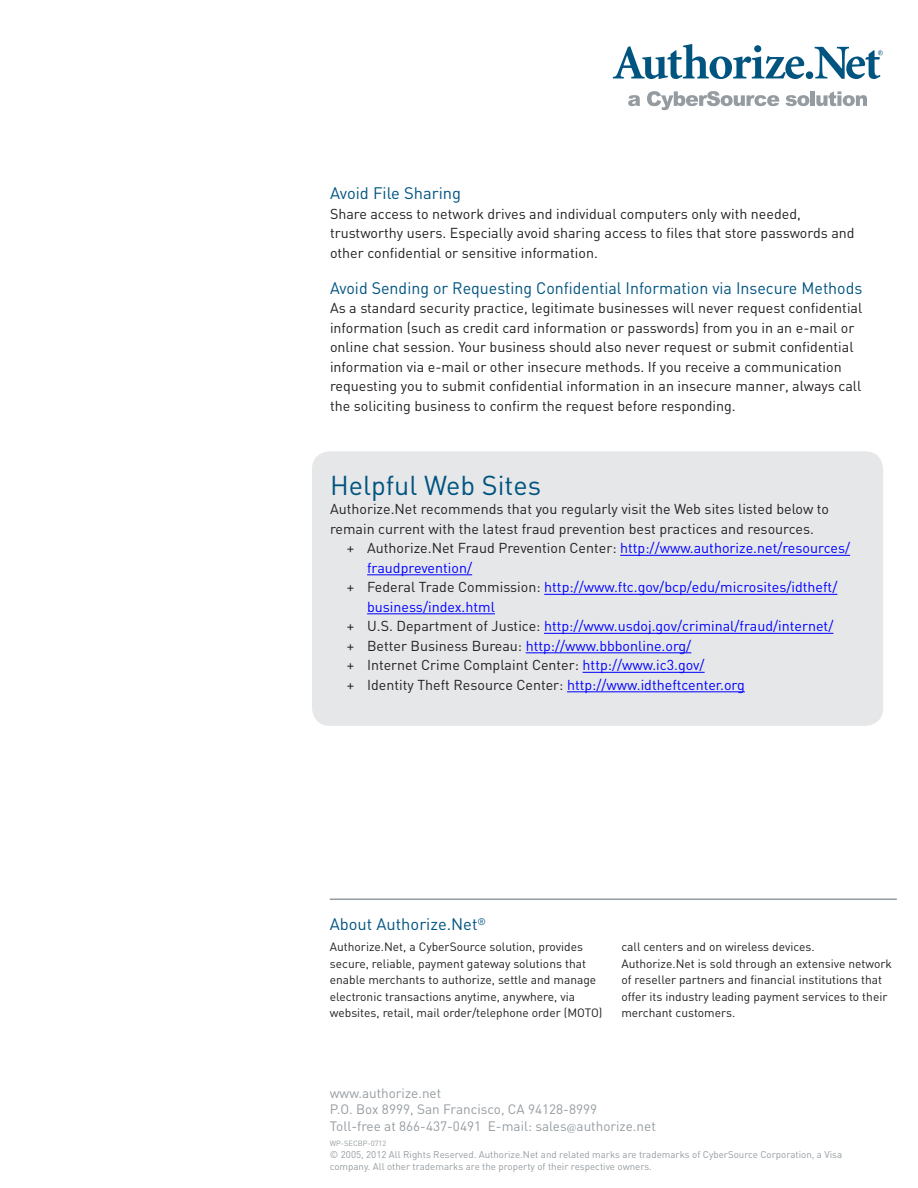
<style>
.page{position:relative;width:918px;height:1188px;background:#fff}
.page>*{position:absolute;margin:0;border:0;box-sizing:border-box;transform-origin:0 0}
.Subhead_1{font:27px "DIN";color:#005480}
.Subhead_Blue{font:16.5px "DIN";color:#005480}
.Body_text{font:14.25px/19.5px "DIN";color:#231f20}
.Bullets{font:14.25px/19.5px "DIN";color:#00f}
.Body0After{font:14.25px/19.5px "DIN";color:#231f20}
.Bullets-2{font:14.25px "DIN";color:#231f20}
.ContactInfo{font:13.5px "DIN";color:#959ca1}
.Subhead_Blue-2{font:12px/16.5px "DIN";color:#231f20}
.TrademarkInfo{font:9.75px/12px "DIN";color:#959ca1}
.TrademarkInfo-2{font:7.5px "DIN";color:#959ca1}
.s1{color:#231f20}
.s2{color:#00f}
.s3{font-family:"Filosofia"}
</style>
<div class="page">
<svg style="left:613px;top:44px;width:191px;height:35px"></svg>
<div style="left:806px;top:71px;width:7px;height:8px;background:#005480;border-radius:50%"></div>
<svg style="left:815px;top:47px;width:68px;height:32px"></svg>
<svg style="left:628px;top:95px;width:12px;height:11px"></svg>
<svg style="left:647px;top:91px;width:132px;height:19px"></svg>
<svg style="left:786px;top:95px;width:23px;height:11px"></svg>
<hr style="left:811px;top:91px;width:4px;height:15px;background:#959ca1">
<svg style="left:816px;top:91px;width:51px;height:15px"></svg>
<div style="left:312px;top:451px;width:571px;height:275px;background:#e6e7e9;border-radius:18px"></div>
<hr style="left:620px;top:555px;width:230px;height:1px;background:#00f">
<hr style="left:367px;top:574px;width:105px;height:1px;background:#00f">
<hr style="left:544px;top:594px;width:293px;height:1px;background:#00f">
<hr style="left:367px;top:613px;width:128px;height:1px;background:#00f">
<hr style="left:544px;top:633px;width:289px;height:1px;background:#00f">
<hr style="left:526px;top:652px;width:165px;height:1px;background:#00f">
<hr style="left:583px;top:672px;width:122px;height:1px;background:#00f">
<hr style="left:567px;top:691px;width:178px;height:1px;background:#00f">
<hr style="left:330px;top:898px;width:567px;height:2px;background:#959ca1">
<p class="Subhead_Blue" style="left:330px;top:183px;width:133px">Avoid File Sharing</p>
<p class="Body_text" style="left:330px;top:204px;width:526px">Share access to network drives and individual computers only with needed, trustworthy users. Especially avoid sharing access to files that store passwords and other confidential or sensitive information.</p>
<p class="Subhead_Blue" style="left:330px;top:277px;width:534px">Avoid Sending or Requesting Confidential Information via Insecure Methods</p>
<p class="Body_text" style="left:330px;top:298px;width:534px">As a standard security practice, legitimate businesses will never request confidential information (such as credit card information or passwords) from you in an e-mail or online chat session. Your business should also never request or submit confidential information via e-mail or other insecure methods. If you receive a communication requesting you to submit confidential information in an insecure manner, always call the soliciting business to confirm the request before responding.</p>
<p class="Subhead_1" style="left:330px;top:468px;width:213px">Helpful Web Sites</p>
<p class="Body0After" style="left:330px;top:499px;width:501px">Authorize.Net recommends that you regularly visit the Web sites listed below to remain current with the latest fraud prevention best practices and resources.</p>
<p class="Bullets" style="left:367px;top:538px;width:485px;text-indent:-20px"><span class="s1">+ Authorize.Net Fraud Prevention Center:</span> http://www.authorize.net/resources/ fraudprevention/</p>
<p class="Bullets" style="left:367px;top:577px;width:472px;text-indent:-20px"><span class="s1">+ Federal Trade Commission:</span> http://www.ftc.gov/bcp/edu/microsites/idtheft/ business/index.html</p>
<p class="Bullets" style="left:347px;top:616px;width:488px"><span class="s1">+ U.S. Department of Justice:</span> http://www.usdoj.gov/criminal/fraud/internet/</p>
<p class="Bullets" style="left:347px;top:636px;width:346px"><span class="s1">+ Better Business Bureau:</span> http://www.bbbonline.org/</p>
<p class="Bullets-2" style="left:347px;top:656px;width:359px">+ Internet Crime Complaint Center: <span class="s2">http://www.ic3.gov/</span></p>
<p class="Bullets-2" style="left:347px;top:676px;width:400px">+ Identity Theft Resource Center: <span class="s2">http://www.idtheftcenter.org</span></p>
<p class="Subhead_Blue" style="left:330px;top:914px;width:158px">About Authorize.Net<sup>®</sup></p>
<p class="Subhead_Blue-2" style="left:330px;top:938px;width:274px">Authorize.Net, a CyberSource solution, provides secure, reliable, payment gateway solutions that enable merchants to authorize, settle and manage electronic transactions anytime, anywhere, via websites, retail, mail order/telephone order (MOTO)</p>
<p class="Subhead_Blue-2" style="left:621px;top:938px;width:272px">call centers and on wireless devices.<br>Authorize.Net is sold through an extensive network of reseller partners and financial institutions that offer its industry leading payment services to their merchant customers.</p>
<p class="ContactInfo" style="left:330px;top:1085px;width:113px">www.authorize.net</p>
<p class="ContactInfo" style="left:330px;top:1101px;width:269px">P.O. Box 8999, San Francisco, CA 94128-8999</p>
<p class="ContactInfo" style="left:330px;top:1117px;width:328px">Toll-free at 866-437-0491 E-mail: sales<span class="s3">@</span>authorize.net</p>
<p class="TrademarkInfo-2" style="left:330px;top:1138px;width:58px">WP-SECBP-0712</p>
<p class="TrademarkInfo" style="left:330px;top:1148px;width:514px">© 2005, 2012 All Rights Reserved. Authorize.Net and related marks are trademarks of CyberSource Corporation, a Visa company. All other trademarks are the property of their respective owners.</p>
</div>
